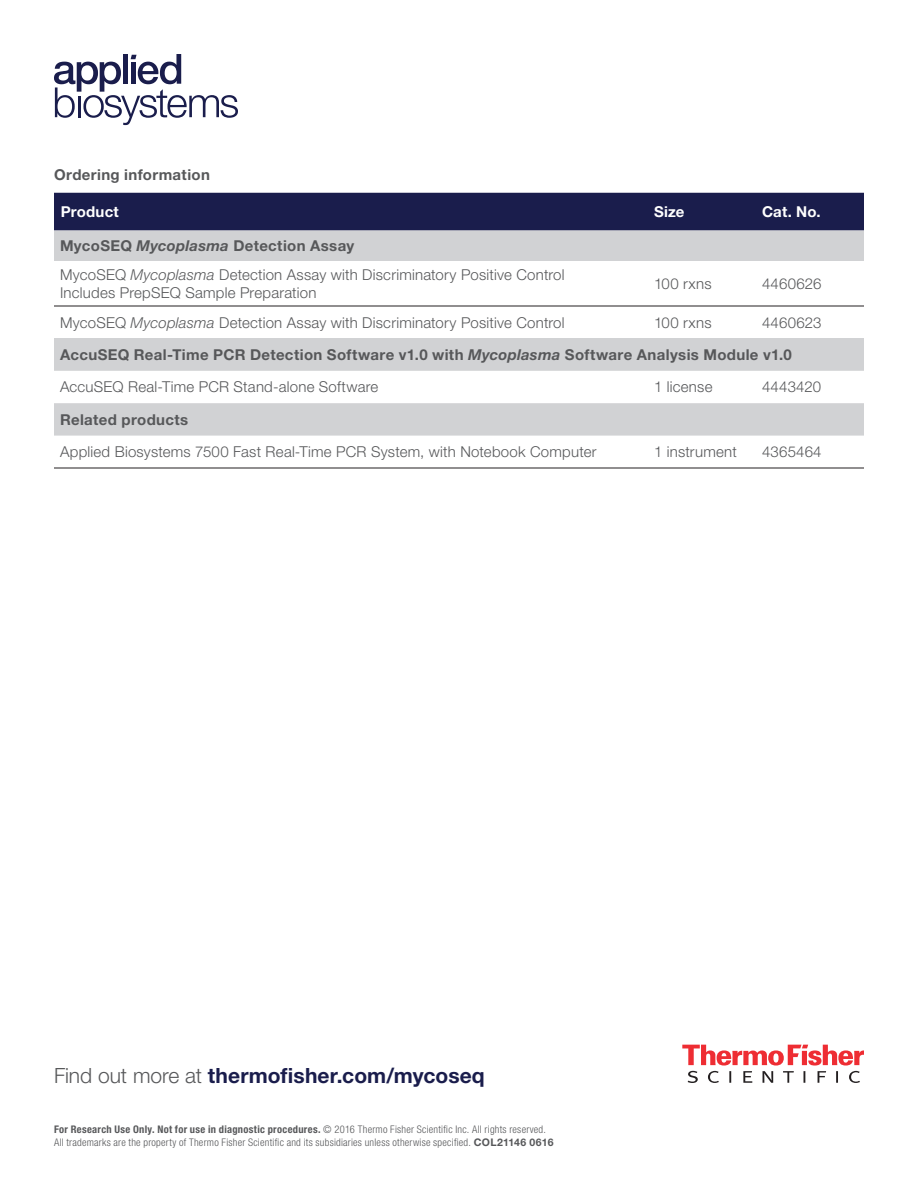
<style>
.page{position:relative;width:918px;height:1188px;background:#fff}
.page>*{position:absolute;margin:0;border:0;box-sizing:border-box;transform-origin:0 0}
.t1{font:700 21px "Helvetica Neue LT Std";letter-spacing:.005em;color:#1a1d4c}
.t2{font:300 15px/28.8px "Helvetica Neue LT Std";letter-spacing:.015em;color:#57585a}
.t3{font:700 15px/32.4px "Helvetica Neue LT Std";letter-spacing:.025em;color:#57585a}
.t4{font:700 15px "Helvetica Neue LT Std";letter-spacing:.015em;color:#fff}
.t5{font:300 condensed 10.5px/13.5px "Helvetica Neue LT Std";letter-spacing:.025em;color:#57585a}
.s1{font-weight:700}
.s2{font-weight:700;font-style:italic}
.s3{font-style:italic}
.s4{font-weight:300}
.s5{font-weight:300;color:#57585a}
.s6{font-weight:700;font-stretch:normal}
</style>
<div class="page">
<svg style="left:54px;top:193px;width:810px;height:68px;background:#6c6e89"></svg>
<svg style="left:54px;top:305px;width:810px;height:163px"></svg>
<div style="left:54px;top:338px;width:810px;height:33px;background:#d1d2d4"></div>
<svg style="left:54px;top:371px;width:810px;height:65px"></svg>
<hr style="left:54px;top:468px;width:594px;height:1px;background:#231f20">
<hr style="left:648px;top:468px;width:108px;height:1px;background:#231f20">
<hr style="left:756px;top:468px;width:108px;height:1px;background:#231f20">
<hr style="left:54px;top:306px;width:594px;height:1px;background:#231f20">
<hr style="left:648px;top:306px;width:108px;height:1px;background:#231f20">
<hr style="left:756px;top:306px;width:108px;height:1px;background:#231f20">
<svg style="left:682px;top:1045px;width:182px;height:38px"></svg>
<svg style="left:54px;top:54px;width:184px;height:71px"></svg>
<p class="t3" style="left:54px;top:158px;width:158px">Ordering information</p>
<p class="t4" style="left:61px;top:202px;width:60px">Product</p>
<p class="t4" style="left:654px;top:202px;width:32px">Size</p>
<p class="t4" style="left:762px;top:202px;width:60px">Cat. No.</p>
<p class="t2" style="left:60px;top:231px;width:506px"><span class="s1">MycoSEQ</span> <span class="s2">Mycoplasma</span> <span class="s1">Detection Assay<br></span>MycoSEQ <span class="s3">Mycoplasma</span> Detection Assay with Discriminatory Positive Control</p>
<p class="t2" style="left:60px;top:278px;width:258px">Includes PrepSEQ Sample Preparation</p>
<p class="t2" style="left:654px;top:269px;width:59px">100 rxns</p>
<p class="t2" style="left:762px;top:269px;width:61px">4460626</p>
<p class="t2" style="left:60px;top:308px;width:506px">MycoSEQ <span class="s3">Mycoplasma</span> Detection Assay with Discriminatory Positive Control</p>
<p class="t2" style="left:654px;top:308px;width:59px">100 rxns</p>
<p class="t3" style="left:60px;top:306px;width:763px;text-indent:702px"><span class="s4">4460623<br></span>AccuSEQ Real-Time PCR Detection Software v1.0 with <span class="s3">Mycoplasma</span> Software Analysis Module v1.0<br><span class="s4">AccuSEQ Real-Time PCR Stand-alone Software</span></p>
<p class="t2" style="left:654px;top:372px;width:60px">1 license</p>
<p class="t2" style="left:762px;top:372px;width:61px">4443420</p>
<p class="t3" style="left:60px;top:403px;width:130px">Related products</p>
<p class="t2" style="left:60px;top:437px;width:538px">Applied Biosystems 7500 Fast Real-Time PCR System, with Notebook Computer</p>
<p class="t2" style="left:654px;top:437px;width:84px">1 instrument</p>
<p class="t2" style="left:762px;top:437px;width:61px">4365464</p>
<h1 class="t1" style="left:54px;top:1063px;width:432px"><span class="s5">Find out more at</span> thermofisher.com/mycoseq</h1>
<p class="t5" style="left:54px;top:1122px;width:501px"><span class="s1">For Research Use Only. Not for use in diagnostic procedures.</span> © 2016 Thermo Fisher Scientific Inc. All rights reserved.<br>All trademarks are the property of Thermo Fisher Scientific and its subsidiaries unless otherwise specified. <span class="s6">COL21146 0616</span></p>
</div>
